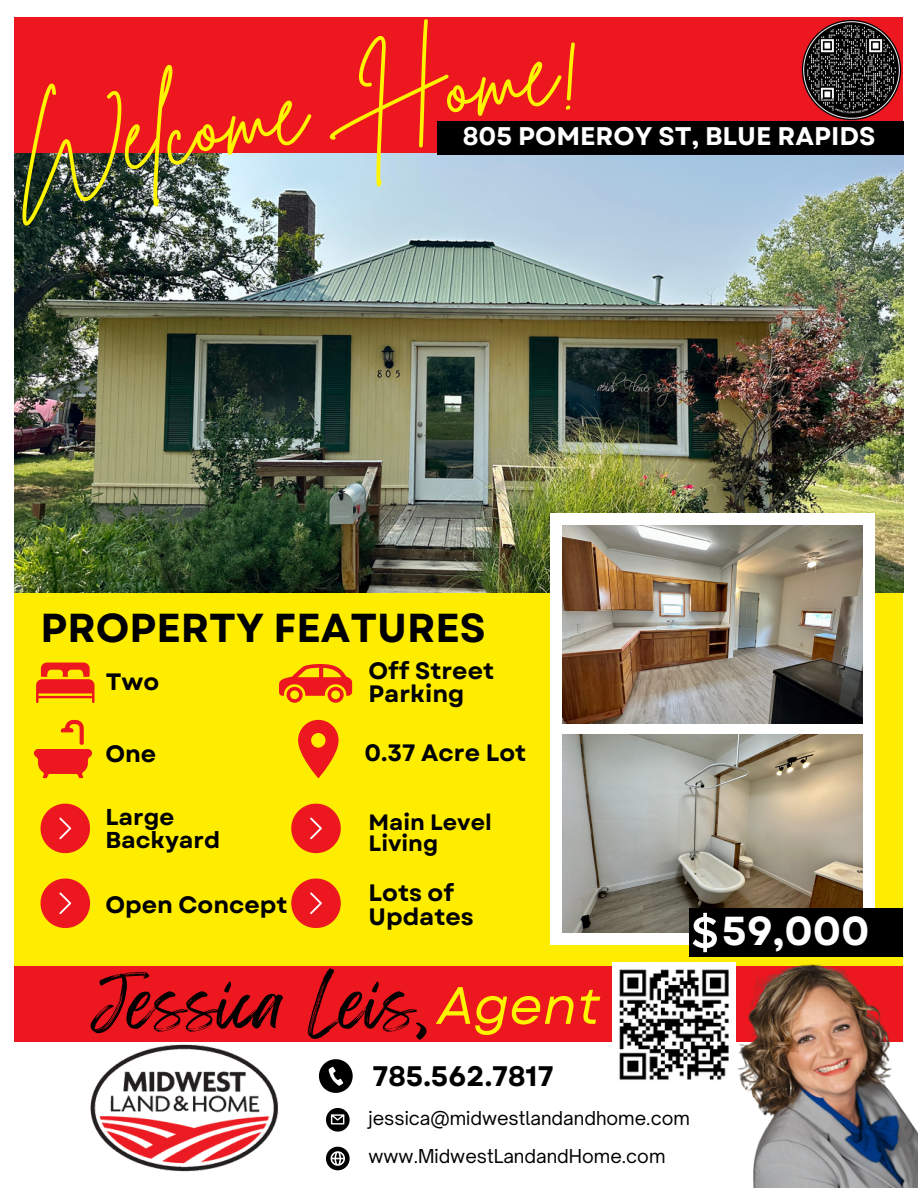
<style>
.page{position:relative;width:918px;height:1188px;background:#fff}
.page>*{position:absolute;margin:0;border:0;box-sizing:border-box;transform-origin:0 0}
.t1{font:97.5px "Brittany Signature";color:#fff500}
.t2{font:58.5px "Feeling Passionate";color:#000}
.t3{font:italic 52.5px "Garet";color:#fff500}
.t4{font:700 40.35px "Garet";color:#000}
.t5{font:700 40.35px "Garet";color:#fff}
.t6{font:700 28.2px "Garet";color:#000}
.t7{font:700 25.5px "Garet";color:#fff}
.t8{font:700 23.7px/23.7px "Garet";color:#000}
.t9{font:700 22.95px "Garet";color:#000}
.t10{font:700 22.2px/21.3px "Garet";color:#000}
.t11{font:18.3px "Open Sauce One";color:#000}
</style>
<div class="page">
<div style="left:15px;top:568px;width:888px;height:420px;background:#ffed00"></div>
<div style="left:15px;top:966px;width:888px;height:75px;background:#ed171f"></div>
<div style="left:15px;top:17px;width:888px;height:138px;background:#ed171f"></div>
<img style="left:15px;top:154px;width:888px;height:439px">
<svg style="left:326px;top:1147px;width:24px;height:23px"></svg>
<svg style="left:319px;top:1059px;width:34px;height:34px"></svg>
<svg style="left:326px;top:1108px;width:24px;height:24px"></svg>
<div style="left:550px;top:513px;width:324px;height:431px;background:#fff"></div>
<img style="left:562px;top:526px;width:301px;height:198px">
<img style="left:562px;top:734px;width:301px;height:198px">
<img style="left:90px;top:1044px;width:188px;height:128px">
<img style="left:736px;top:964px;width:182px;height:224px">
<img style="left:612px;top:963px;width:124px;height:117px">
<svg style="left:41px;top:804px;width:49px;height:49px"></svg>
<svg style="left:279px;top:663px;width:73px;height:40px"></svg>
<svg style="left:34px;top:720px;width:58px;height:58px"></svg>
<svg style="left:36px;top:663px;width:59px;height:40px"></svg>
<svg style="left:298px;top:720px;width:41px;height:58px"></svg>
<svg style="left:291px;top:804px;width:50px;height:49px"></svg>
<img style="left:799px;top:19px;width:105px;height:103px">
<div style="left:437px;top:122px;width:466px;height:33px;background:#000"></div>
<div style="left:689px;top:908px;width:214px;height:48px;background:#000"></div>
<svg style="left:693px;top:913px;width:24px;height:39px"></svg>
<svg style="left:41px;top:879px;width:49px;height:49px"></svg>
<svg style="left:291px;top:879px;width:50px;height:49px"></svg>
<p class="t1" style="left:3px;top:91px;width:579px;rotate:-9deg">Welcome Home!</p>
<p class="t7" style="left:463px;top:118px;width:414px">805 POMEROY ST, BLUE RAPIDS</p>
<p class="t4" style="left:41px;top:599px;width:447px">PROPERTY FEATURES</p>
<p class="t8" style="left:106px;top:670px;width:55px">Two</p>
<p class="t8" style="left:369px;top:659px;width:127px">Off Street<br>Parking</p>
<p class="t8" style="left:365px;top:741px;width:163px">0.37 Acre Lot</p>
<p class="t8" style="left:105px;top:742px;width:52px">One</p>
<p class="t9" style="left:105px;top:801px;width:70px">Large</p>
<p class="t9" style="left:105px;top:823px;width:116px">Backyard</p>
<p class="t8" style="left:105px;top:893px;width:184px">Open Concept</p>
<p class="t10" style="left:369px;top:812px;width:125px">Main Level<br>Living</p>
<p class="t8" style="left:369px;top:881px;width:107px">Lots of<br>Updates</p>
<p class="t2" style="left:91px;top:957px;width:340px">Jessica Leis,</p>
<p class="t3" style="left:438px;top:968px;width:164px">Agent</p>
<p class="t6" style="left:373px;top:1056px;width:183px">785.562.7817</p>
<p class="t11" style="left:369px;top:1107px;width:323px">jessica@midwestlandandhome.com</p>
<p class="t11" style="left:369px;top:1145px;width:298px">www.MidwestLandandHome.com</p>
<p class="t5" style="left:722px;top:902px;width:149px">59,000</p>
</div>
